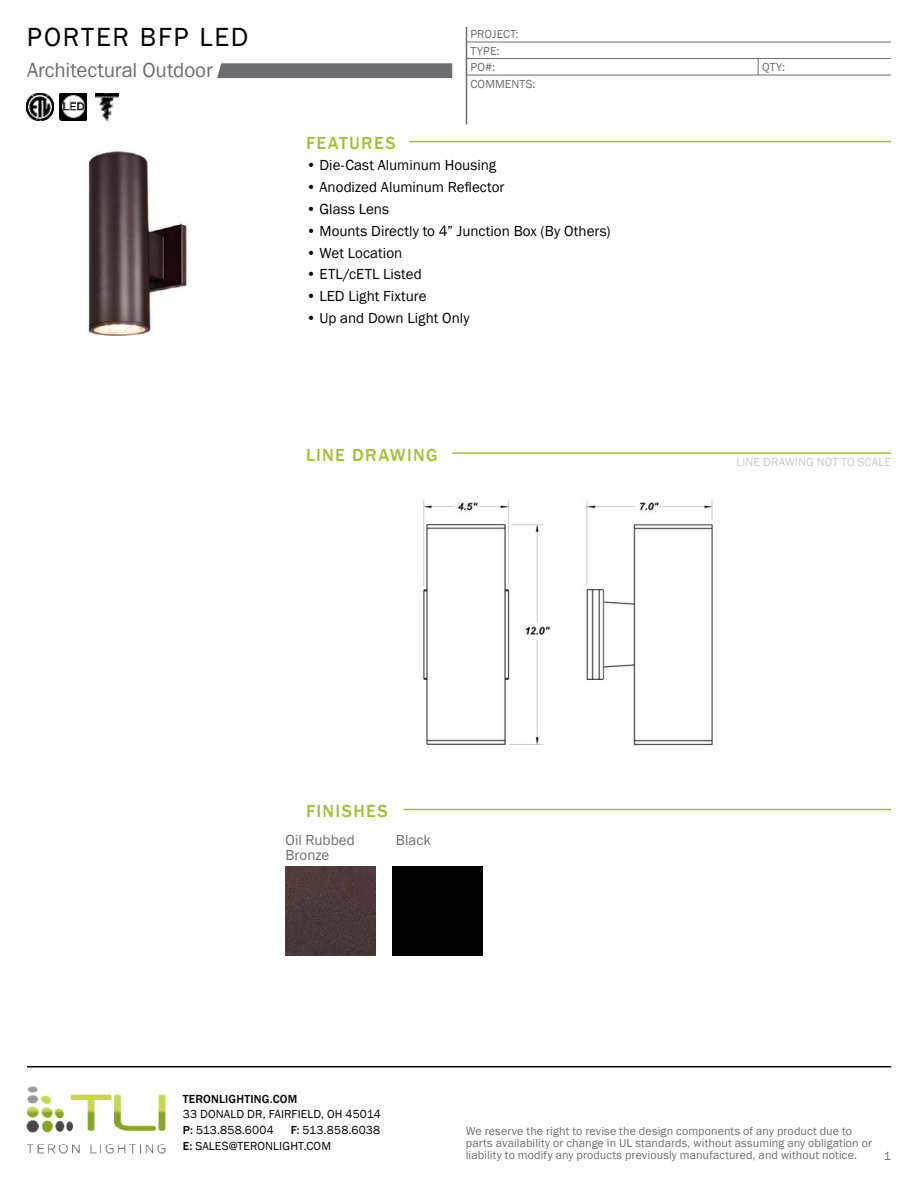
<style>
.page{position:relative;width:918px;height:1188px;background:#fff}
.page>*{position:absolute;margin:0;border:0;box-sizing:border-box;transform-origin:0 0}
.t1{font:27px "Franklin Gothic";letter-spacing:.065em;color:#000}
.t2{font:21px "Franklin Gothic";letter-spacing:-.005em;color:#6d6e71}
.t3{font:500 18px "Franklin Gothic";letter-spacing:.07em;color:#a7be39}
.t4{font:15px "Franklin Gothic";color:#000}
.t5{font:15px/15px "Franklin Gothic";color:#6d6e71}
.t6{font:12px/12px "Franklin Gothic";letter-spacing:.01em;color:#6d6e71}
.t7{font:12px/15.8px "Franklin Gothic";letter-spacing:.015em;color:#000}
.t8{font:12px "Franklin Gothic";letter-spacing:.01em;color:#c8c9cb}
.t9{font:500 12px "Franklin Gothic";letter-spacing:.015em;color:#000}
.s1{font-weight:500}
</style>
<div class="page">
<hr style="left:409px;top:141px;width:482px;height:1px;background:#a7be39">
<hr style="left:452px;top:452px;width:439px;height:2px;background:#a7be39">
<hr style="left:404px;top:809px;width:487px;height:1px;background:#a7be39">
<svg style="left:758px;top:59px;width:1px;height:16px"></svg>
<img style="left:87px;top:151px;width:100px;height:185px">
<svg style="left:217px;top:63px;width:235px;height:15px;background:#707174"></svg>
<img style="left:60px;top:93px;width:27px;height:27px">
<img style="left:27px;top:93px;width:27px;height:27px">
<img style="left:422px;top:499px;width:291px;height:247px">
<img style="left:96px;top:93px;width:22px;height:27px">
<img style="left:286px;top:866px;width:89px;height:90px">
<div style="left:393px;top:866px;width:89px;height:90px;background:#000"></div>
<hr style="left:466px;top:27px;width:1px;height:97px;background:#6d6e71">
<hr style="left:466px;top:42px;width:425px;height:1px;background:#6d6e71">
<hr style="left:466px;top:58px;width:425px;height:1px;background:#6d6e71">
<hr style="left:466px;top:75px;width:425px;height:1px;background:#6d6e71">
<hr style="left:27px;top:1066px;width:864px;height:1px;background:#000">
<img style="left:26px;top:1086px;width:140px;height:68px">
<h1 class="t1" style="left:27px;top:20px;width:223px">PORTER BFP LED</h1>
<h2 class="t2" style="left:27px;top:57px;width:187px">Architectural Outdoor</h2>
<h3 class="t3" style="left:306px;top:132px;width:91px">FEATURES</h3>
<p class="t6" style="left:470px;top:26px;width:50px;line-height:16.4px">PROJECT:<br>TYPE:</p>
<p class="t6" style="left:470px;top:78px;width:67px">COMMENTS:</p>
<p class="t6" style="left:470px;top:61px;width:26px">PO#:</p>
<p class="t4" style="left:306px;top:156px;width:192px">• Die-Cast Aluminum Housing</p>
<p class="t4" style="left:306px;top:178px;width:200px">• Anodized Aluminum Reflector</p>
<p class="t4" style="left:306px;top:199px;width:85px">• Glass Lens</p>
<p class="t4" style="left:306px;top:221px;width:306px">• Mounts Directly to 4” Junction Box (By Others)</p>
<p class="t4" style="left:306px;top:243px;width:98px">• Wet Location</p>
<p class="t4" style="left:306px;top:265px;width:117px">• ETL/cETL Listed</p>
<p class="t4" style="left:306px;top:287px;width:122px">• LED Light Fixture</p>
<p class="t4" style="left:306px;top:309px;width:165px">• Up and Down Light Only</p>
<h3 class="t3" style="left:306px;top:444px;width:133px">LINE DRAWING</h3>
<p class="t6" style="left:762px;top:61px;width:24px">QTY:</p>
<p class="t8" style="left:737px;top:455px;width:156px">LINE DRAWING NOT TO SCALE</p>
<h3 class="t3" style="left:306px;top:800px;width:83px">FINISHES</h3>
<p class="t5" style="left:286px;top:833px;width:71px">Oil Rubbed<br>Bronze</p>
<p class="t5" style="left:396px;top:833px;width:37px">Black</p>
<p class="t9" style="left:183px;top:1091px;width:116px">TERONLIGHTING.COM</p>
<p class="t7" style="left:183px;top:1107px;width:200px">33 DONALD DR, FAIRFIELD, OH 45014<br><span class="s1">P:</span> 513.858.6004</p>
<p class="t7" style="left:183px;top:1123px;width:199px;text-indent:108px"><span class="s1">F:</span> 513.858.6038<br><span class="s1">E:</span> SALES@TERONLIGHT.COM</p>
<p class="t6" style="left:466px;top:1125px;width:408px">We reserve the right to revise the design components of any product due to parts availability or change in UL standards, without assuming any obligation or liability to modify any products previously manufactured, and without notice.</p>
<p class="t6" style="left:884px;top:1150px;width:9px">1</p>
</div>
